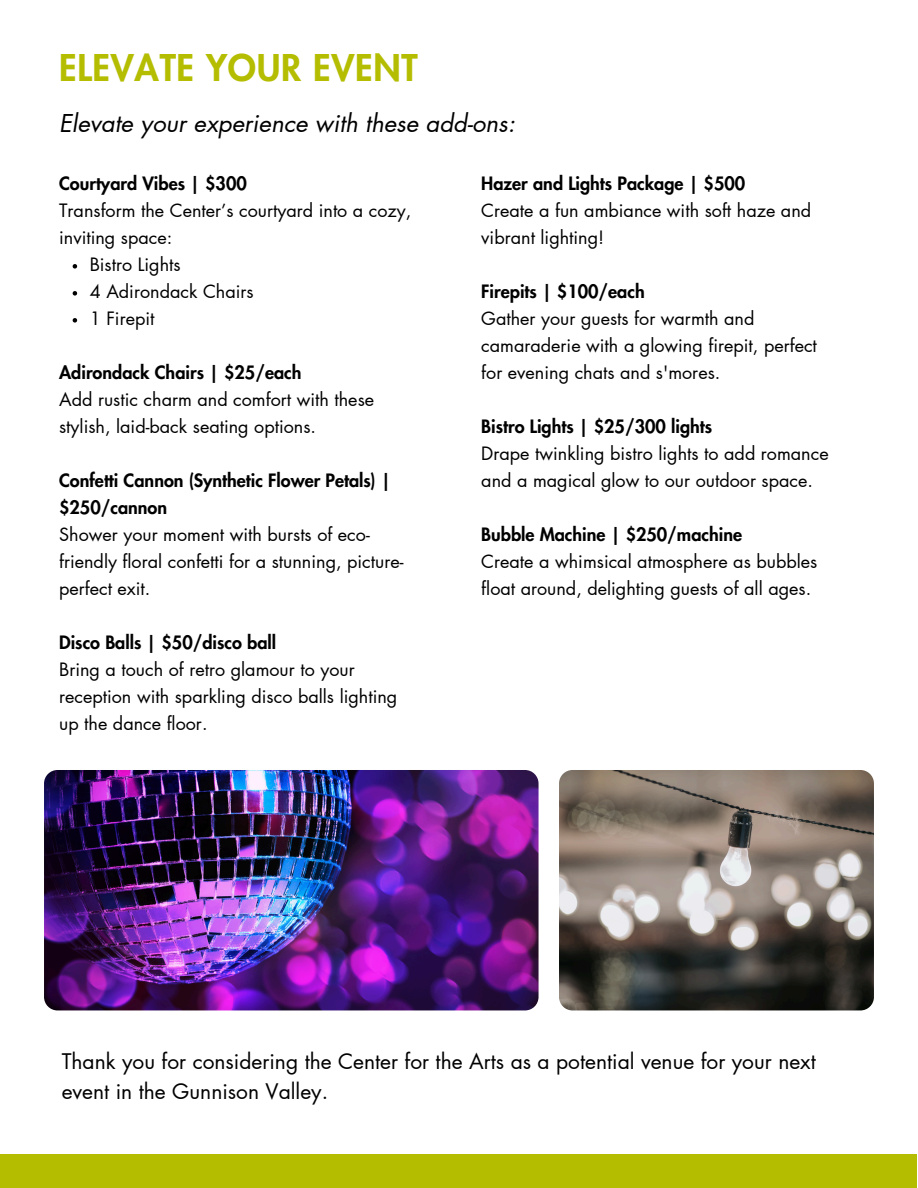
<style>
.page{position:relative;width:918px;height:1188px;background:#fff}
.page>*{position:absolute;margin:0;border:0;box-sizing:border-box;transform-origin:0 0}
.t1{font:800 36px "Futura LT Pro";letter-spacing:.02em;color:#b4bd00}
.t2{font:italic 24px "Futura LT Pro";color:#000}
.t3{font:21px/29.2px "Futura LT Pro";color:#000}
.t4{font:18px/27px "Futura LT Pro";color:#000}
.t5{font:800 18px/27px "Futura LT Pro";color:#000}
</style>
<div class="page">
<svg style="left:73px;top:264px;width:4px;height:5px"></svg>
<svg style="left:73px;top:291px;width:4px;height:5px"></svg>
<svg style="left:73px;top:318px;width:4px;height:5px"></svg>
<div style="left:0;top:1155px;width:917px;height:33px;background:#b4bd00"></div>
<img style="left:44px;top:770px;width:495px;height:240px;border-radius:14px">
<img style="left:559px;top:770px;width:315px;height:240px;border-radius:14px">
<h1 class="t1" style="left:59px;top:52px;width:360px">ELEVATE YOUR EVENT</h1>
<p class="t2" style="left:59px;top:112px;width:458px">Elevate your experience with these add-ons:</p>
<h2 class="t5" style="left:59px;top:170px;width:189px">Courtyard Vibes | $300</h2>
<p class="t4" style="left:59px;top:197px;width:354px">Transform the Center’s courtyard into a cozy, inviting space:</p>
<p class="t4" style="left:90px;top:251px;width:93px">Bistro Lights</p>
<p class="t4" style="left:90px;top:278px;width:166px">4 Adirondack Chairs</p>
<p class="t4" style="left:90px;top:305px;width:66px">1 Firepit</p>
<p class="t5" style="left:59px;top:359px;width:244px">Adirondack Chairs | $25/each</p>
<p class="t4" style="left:59px;top:386px;width:317px">Add rustic charm and comfort with these stylish, laid-back seating options.</p>
<p class="t5" style="left:59px;top:467px;width:333px">Confetti Cannon (Synthetic Flower Petals) | $250/cannon</p>
<p class="t4" style="left:59px;top:521px;width:346px">Shower your moment with bursts of eco&shy;friendly floral confetti for a stunning, picture&shy;perfect exit.</p>
<p class="t5" style="left:59px;top:629px;width:219px">Disco Balls | $50/disco ball</p>
<p class="t4" style="left:59px;top:656px;width:340px">Bring a touch of retro glamour to your reception with sparkling disco balls lighting up the dance floor.</p>
<p class="t5" style="left:481px;top:170px;width:265px">Hazer and Lights Package | $500</p>
<p class="t4" style="left:481px;top:197px;width:331px">Create a fun ambiance with soft haze and vibrant lighting!</p>
<p class="t5" style="left:481px;top:278px;width:165px">Firepits | $100/each</p>
<p class="t4" style="left:481px;top:305px;width:337px">Gather your guests for warmth and camaraderie with a glowing firepit, perfect for evening chats and s'mores.</p>
<p class="t5" style="left:481px;top:413px;width:232px">Bistro Lights | $25/300 lights</p>
<p class="t4" style="left:481px;top:440px;width:349px">Drape twinkling bistro lights to add romance and a magical glow to our outdoor space.</p>
<p class="t5" style="left:481px;top:521px;width:262px">Bubble Machine | $250/machine</p>
<p class="t4" style="left:481px;top:548px;width:338px">Create a whimsical atmosphere as bubbles float around, delighting guests of all ages.</p>
<p class="t3" style="left:62px;top:1048px;width:756px">Thank you for considering the Center for the Arts as a potential venue for your next event in the Gunnison Valley.</p>
</div>
